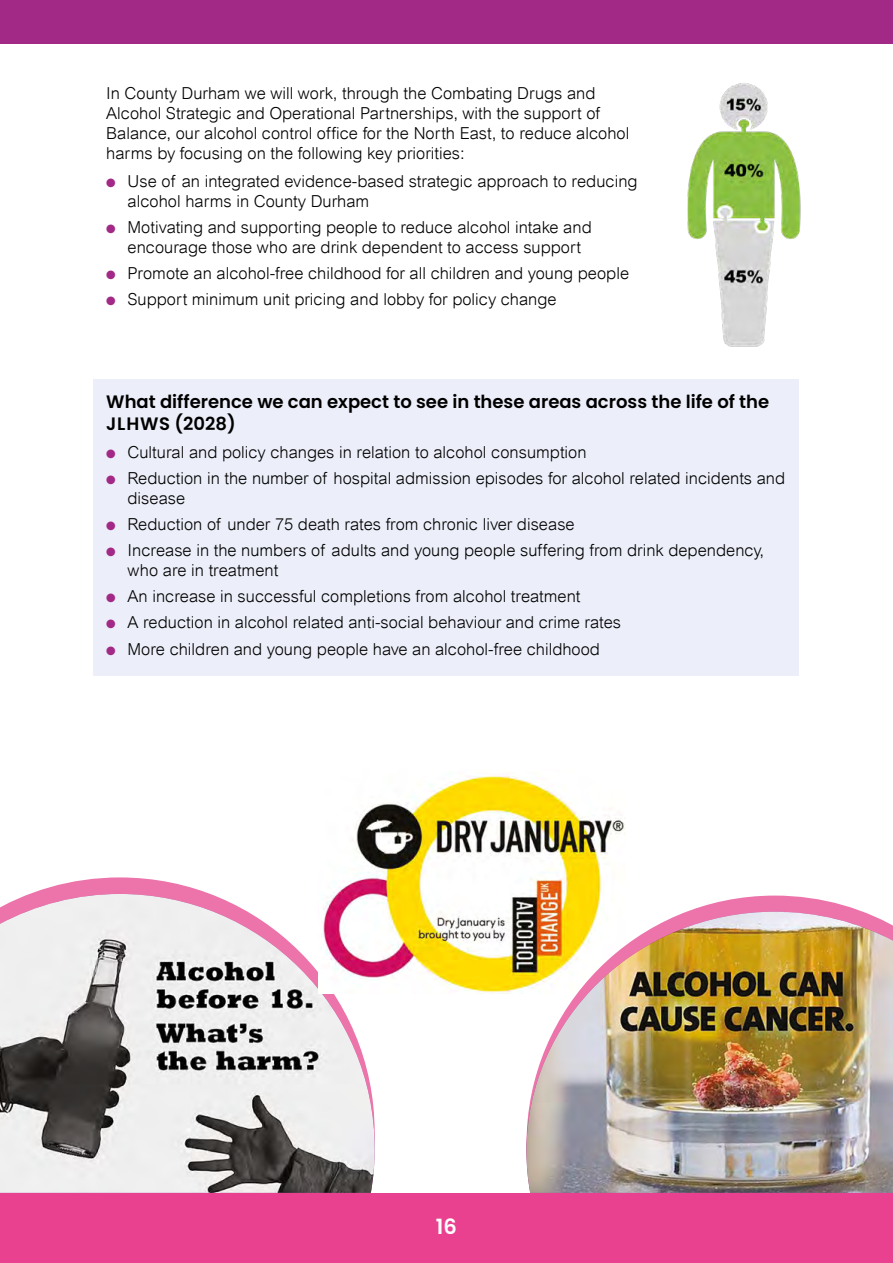
<style>
.page{position:relative;width:893px;height:1263px;background:#fff}
.page>*{position:absolute;margin:0;border:0;box-sizing:border-box;transform-origin:0 0}
.t1{font:600 21px "Poppins";color:#fff}
.t2{font:600 18px/21.6px "Poppins";color:#000}
.Para_body_text_11pt{font:300 16.5px/19.8px "Arial";color:#000}
.s1{color:#a22986}
</style>
<div class="page">
<div style="left:0;top:0;width:893px;height:44px;background:#a22986"></div>
<div style="left:0;top:1193px;width:893px;height:70px;background:#e94190"></div>
<div style="left:94px;top:379px;width:705px;height:297px;background:#eceff9"></div>
<img style="left:687px;top:83px;width:114px;height:264px">
<svg style="left:30px;top:877px;width:180px;height:17px;fill:#ed74aa"></svg>
<img style="left:0;top:894px;width:375px;height:299px">
<img style="left:318px;top:773px;width:307px;height:220px">
<svg style="left:526px;top:895px;width:337px;height:17px"></svg>
<img style="left:526px;top:912px;width:367px;height:281px">
<p class="Para_body_text_11pt" style="left:106px;top:83px;width:525px">In County Durham we will work, through the Combating Drugs and Alcohol Strategic and Operational Partnerships, with the support of Balance, our alcohol control office for the North East, to reduce alcohol harms by focusing on the following key priorities:</p>
<p class="Para_body_text_11pt" style="left:128px;top:171px;width:512px;text-indent:-21px"><span class="s1">●</span> Use of an integrated evidence-based strategic approach to reducing alcohol harms in County Durham</p>
<p class="Para_body_text_11pt" style="left:128px;top:217px;width:466px;text-indent:-21px"><span class="s1">●</span> Motivating and supporting people to reduce alcohol intake and encourage those who are drink dependent to access support</p>
<p class="Para_body_text_11pt" style="left:106px;top:263px;width:524px"><span class="s1">●</span> Promote an alcohol-free childhood for all children and young people</p>
<p class="Para_body_text_11pt" style="left:106px;top:289px;width:452px"><span class="s1">●</span> Support minimum unit pricing and lobby for policy change</p>
<h4 class="t2" style="left:106px;top:391px;width:664px">What difference we can expect to see in these areas across the life of the<br>JLHWS (2028)</h4>
<p class="Para_body_text_11pt" style="left:106px;top:442px;width:482px"><span class="s1">●</span> Cultural and policy changes in relation to alcohol consumption</p>
<p class="Para_body_text_11pt" style="left:128px;top:468px;width:659px;text-indent:-21px"><span class="s1">●</span> Reduction in the number of hospital admission episodes for alcohol related incidents and disease</p>
<p class="Para_body_text_11pt" style="left:106px;top:514px;width:470px"><span class="s1">●</span> Reduction of under 75 death rates from chronic liver disease</p>
<p class="Para_body_text_11pt" style="left:128px;top:540px;width:638px;text-indent:-21px"><span class="s1">●</span> Increase in the numbers of adults and young people suffering from drink dependency, who are in treatment</p>
<p class="Para_body_text_11pt" style="left:106px;top:586px;width:476px"><span class="s1">●</span> An increase in successful completions from alcohol treatment</p>
<p class="Para_body_text_11pt" style="left:106px;top:613px;width:516px"><span class="s1">●</span> A reduction in alcohol related anti-social behaviour and crime rates</p>
<p class="Para_body_text_11pt" style="left:106px;top:639px;width:495px"><span class="s1">●</span> More children and young people have an alcohol-free childhood</p>
<p class="t1" style="left:436px;top:1215px;width:23px">16</p>
</div>
